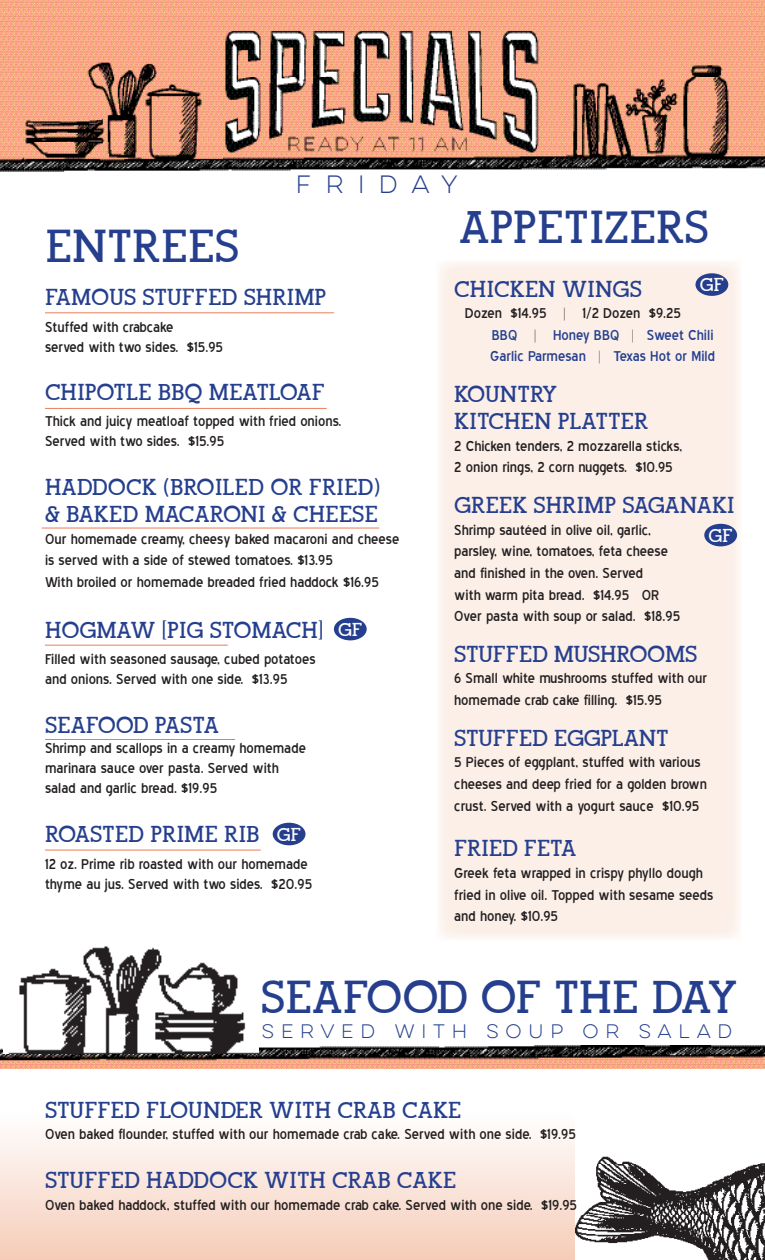
<style>
.page{position:relative;width:765px;height:1260px;background:#fff}
.page>*{position:absolute;margin:0;border:0;box-sizing:border-box;transform-origin:0 0}
.t1{font:700 45px "Alexandria FLF";color:#253f8e}
.t2{font:700 22.5px/27px "Alexandria FLF";color:#253f8e}
.t3{font:22.5px "Lulo Clean One";letter-spacing:.445em;color:#253f8e}
.t4{font:700 18.25px "Alexandria FLF";color:#fff}
.t5{font:18px/21.6px "Blue Highway";color:#231f20}
.t6{font:18px "Blue Highway";color:#253f8e}
.t7{font:17.5px "Lulo Clean One";letter-spacing:.185em;color:#253f8e}
.s1{color:#231f20}
</style>
<div class="page">
<div style="left:0;top:1114px;width:765px;height:146px;background:linear-gradient(to bottom,#fefefe,#f6ccb9)"></div>
<img style="left:0;top:1046px;width:765px;height:23px">
<img style="left:0;top:0;width:765px;height:171px">
<img style="left:4px;top:946px;width:255px;height:108px">
<img style="left:575px;top:1114px;width:190px;height:146px">
<hr style="left:45px;top:312px;width:289px;height:1px;background:#e87d59">
<hr style="left:45px;top:408px;width:282px;height:1px;background:#e87d59">
<hr style="left:42px;top:528px;width:337px;height:1px;background:#e87d59">
<hr style="left:45px;top:850px;width:216px;height:1px;background:#e87d59">
<hr style="left:45px;top:645px;width:183px;height:1px;background:#e87d59">
<hr style="left:45px;top:739px;width:190px;height:1px;background:#e87d59">
<div style="left:334px;top:618px;width:33px;height:22px;background:#253f8e;border-radius:50%"></div>
<div style="left:273px;top:823px;width:33px;height:22px;background:#253f8e;border-radius:50%"></div>
<div style="left:437px;top:260px;width:305px;height:681px;background:#fbefe8"></div>
<div style="left:696px;top:273px;width:32px;height:23px;background:#253f8e;border-radius:50%"></div>
<div style="left:704px;top:524px;width:33px;height:22px;background:#253f8e;border-radius:50%"></div>
<p class="t3" style="left:296px;top:169px;width:168px">FRIDAY</p>
<p class="t1" style="left:45px;top:222px;width:196px">ENTREES</p>
<p class="t2" style="left:45px;top:284px;width:283px">FAMOUS STUFFED SHRIMP</p>
<p class="t5" style="left:45px;top:317px;width:180px;line-height:20px">Stuffed with crabcake<br>served with two sides. $15.95</p>
<p class="t2" style="left:45px;top:379px;width:281px">CHIPOTLE BBQ MEATLOAF</p>
<p class="t5" style="left:45px;top:412px;width:298px;line-height:20px">Thick and juicy meatloaf topped with fried onions.<br>Served with two sides. $15.95</p>
<p class="t2" style="left:45px;top:474px;width:337px">HADDOCK (BROILED OR FRIED)</p>
<p class="t2" style="left:45px;top:501px;width:334px">&amp; BAKED MACARONI &amp; CHEESE</p>
<p class="t5" style="left:45px;top:528px;width:356px">Our homemade creamy, cheesy baked macaroni and cheese is served with a side of stewed tomatoes. $13.95</p>
<p class="t5" style="left:45px;top:571px;width:335px">With broiled or homemade breaded fried haddock $16.95</p>
<p class="t2" style="left:45px;top:617px;width:280px">HOGMAW [PIG STOMACH]</p>
<p class="t5" style="left:45px;top:650px;width:272px;line-height:20px">Filled with seasoned sausage, cubed potatoes and onions. Served with one side. $13.95</p>
<p class="t2" style="left:45px;top:712px;width:176px">SEAFOOD PASTA</p>
<p class="t5" style="left:45px;top:738px;width:262px">Shrimp and scallops in a creamy homemade</p>
<p class="t5" style="left:45px;top:758px;width:235px">marinara sauce over pasta. Served with</p>
<p class="t5" style="left:45px;top:778px;width:174px">salad and garlic bread. $19.95</p>
<p class="t2" style="left:45px;top:821px;width:216px">ROASTED PRIME RIB</p>
<p class="t5" style="left:45px;top:854px;width:269px;line-height:20px">12 oz. Prime rib roasted with our homemade thyme au jus. Served with two sides. $20.95</p>
<p class="t4" style="left:338px;top:620px;width:26px">GF</p>
<p class="t4" style="left:277px;top:824px;width:26px">GF</p>
<p class="t1" style="left:459px;top:203px;width:251px">APPETIZERS</p>
<p class="t4" style="left:700px;top:275px;width:26px">GF</p>
<p class="t2" style="left:454px;top:276px;width:189px">CHICKEN WINGS</p>
<p class="t5" style="left:465px;top:303px;width:218px">Dozen $14.95 | 1/2 Dozen $9.25</p>
<p class="t6" style="left:492px;top:327px;width:223px">BBQ <span class="s1">|</span> Honey BBQ <span class="s1">|</span> Sweet Chili</p>
<p class="t6" style="left:490px;top:349px;width:226px">Garlic Parmesan | Texas Hot or Mild</p>
<p class="t2" style="left:454px;top:381px;width:196px">KOUNTRY<br>KITCHEN PLATTER</p>
<p class="t5" style="left:454px;top:435px;width:229px">2 Chicken tenders, 2 mozzarella sticks,<br>2 onion rings, 2 corn nuggets. $10.95</p>
<p class="t2" style="left:454px;top:492px;width:282px">GREEK SHRIMP SAGANAKI</p>
<p class="t5" style="left:454px;top:519px;width:198px">Shrimp sautéed in olive oil, garlic,</p>
<p class="t5" style="left:454px;top:541px;width:215px">parsley, wine, tomatoes, feta cheese and finished in the oven. Served with warm pita bread. $14.95 OR</p>
<p class="t5" style="left:454px;top:606px;width:228px">Over pasta with soup or salad. $18.95</p>
<p class="t2" style="left:454px;top:641px;width:244px">STUFFED MUSHROOMS</p>
<p class="t5" style="left:454px;top:668px;width:255px">6 Small white mushrooms stuffed with our homemade crab cake filling. $15.95</p>
<p class="t2" style="left:454px;top:725px;width:216px">STUFFED EGGPLANT</p>
<p class="t5" style="left:454px;top:752px;width:255px">5 Pieces of eggplant, stuffed with various cheeses and deep fried for a golden brown crust. Served with a yogurt sauce $10.95</p>
<p class="t2" style="left:454px;top:835px;width:124px">FRIED FETA</p>
<p class="t5" style="left:454px;top:862px;width:250px">Greek feta wrapped in crispy phyllo dough</p>
<p class="t5" style="left:454px;top:884px;width:261px">fried in olive oil. Topped with sesame seeds</p>
<p class="t5" style="left:454px;top:906px;width:105px">and honey. $10.95</p>
<p class="t4" style="left:709px;top:526px;width:26px">GF</p>
<p class="t1" style="left:261px;top:973px;width:478px">SEAFOOD OF THE DAY</p>
<p class="t7" style="left:262px;top:1019px;width:475px">SERVED WITH SOUP OR SALAD</p>
<p class="t2" style="left:45px;top:1097px;width:418px">STUFFED FLOUNDER WITH CRAB CAKE</p>
<p class="t5" style="left:45px;top:1124px;width:532px">Oven baked flounder, stuffed with our homemade crab cake. Served with one side. $19.95</p>
<p class="t2" style="left:45px;top:1167px;width:413px">STUFFED HADDOCK WITH CRAB CAKE</p>
<p class="t5" style="left:45px;top:1194px;width:534px">Oven baked haddock, stuffed with our homemade crab cake. Served with one side. $19.95</p>
</div>
